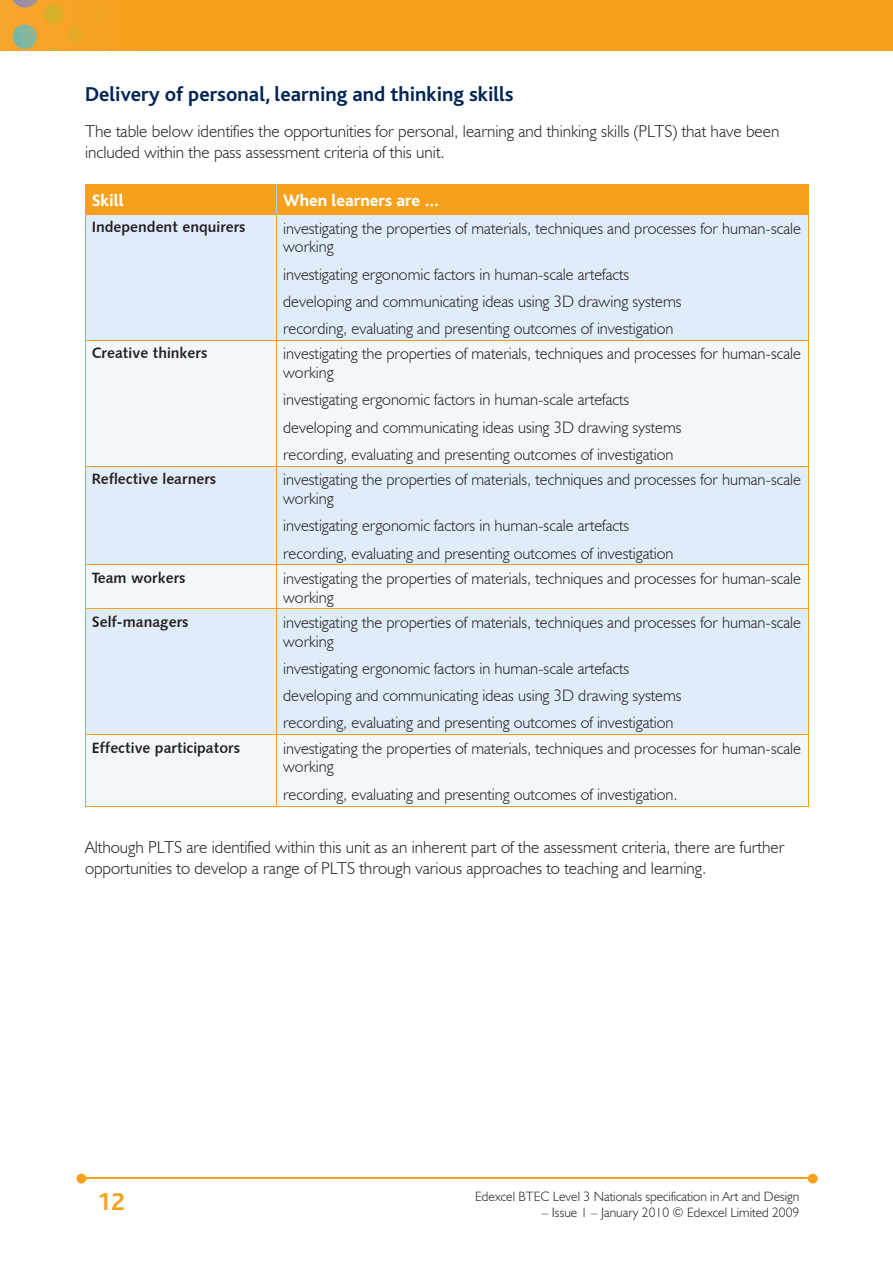
<style>
.page{position:relative;width:893px;height:1263px;background:#fff}
.page>*{position:absolute;margin:0;border:0;box-sizing:border-box;transform-origin:0 0}
.t1{font:700 25.5px "Bliss";color:#f6a01b}
.t2{font:700 21px "Bliss";color:#002556}
.t3{font:300 17.25px/21px "Humanist 521 BT";color:#231f20}
.t4{font:800 17.25px "Bliss";color:#fff}
.t5{font:300 16.5px/27.3px "Humanist 521 BT";color:#231f20}
.t6{font:15px "Humanist 531 BT Bold A";color:#231f20}
.t7{font:300 13.5px "Humanist 521 BT";color:#231f20}
</style>
<div class="page">
<img style="left:0;top:0;width:893px;height:51px">
<hr style="left:82px;top:1178px;width:728px;height:1px;background:#f6a01b">
<svg style="left:808px;top:1174px;width:10px;height:9px"></svg>
<svg style="left:77px;top:1174px;width:9px;height:9px"></svg>
<div style="left:86px;top:215px;width:722px;height:125px;background:#e0edf8"></div>
<svg style="left:86px;top:341px;width:722px;height:465px;fill:#f2f7fb"></svg>
<div style="left:85px;top:185px;width:724px;height:29px;background:#f6a01b"></div>
<hr style="left:85px;top:184px;width:192px;height:1px;background:#f6a01b">
<hr style="left:277px;top:184px;width:532px;height:1px;background:#f6a01b">
<hr style="left:85px;top:215px;width:1px;height:125px;background:#f6a01b">
<hr style="left:85px;top:214px;width:192px;height:1px;background:#f6a01b">
<hr style="left:276px;top:215px;width:1px;height:125px;background:#f6a01b">
<hr style="left:808px;top:215px;width:1px;height:125px;background:#f6a01b">
<hr style="left:277px;top:214px;width:532px;height:1px;background:#f6a01b">
<hr style="left:85px;top:341px;width:1px;height:125px;background:#f6a01b">
<hr style="left:85px;top:340px;width:192px;height:1px;background:#f6a01b">
<hr style="left:276px;top:341px;width:1px;height:125px;background:#f6a01b">
<hr style="left:808px;top:341px;width:1px;height:125px;background:#f6a01b">
<hr style="left:277px;top:340px;width:532px;height:1px;background:#f6a01b">
<hr style="left:85px;top:467px;width:1px;height:97px;background:#f6a01b">
<hr style="left:85px;top:466px;width:192px;height:1px;background:#f6a01b">
<hr style="left:276px;top:467px;width:1px;height:97px;background:#f6a01b">
<hr style="left:808px;top:467px;width:1px;height:97px;background:#f6a01b">
<hr style="left:277px;top:466px;width:532px;height:1px;background:#f6a01b">
<hr style="left:85px;top:565px;width:1px;height:43px;background:#f6a01b">
<hr style="left:85px;top:564px;width:192px;height:1px;background:#f6a01b">
<hr style="left:276px;top:565px;width:1px;height:43px;background:#f6a01b">
<hr style="left:808px;top:565px;width:1px;height:43px;background:#f6a01b">
<hr style="left:277px;top:564px;width:532px;height:1px;background:#f6a01b">
<hr style="left:85px;top:609px;width:1px;height:125px;background:#f6a01b">
<hr style="left:85px;top:608px;width:192px;height:1px;background:#f6a01b">
<hr style="left:276px;top:609px;width:1px;height:125px;background:#f6a01b">
<hr style="left:808px;top:609px;width:1px;height:125px;background:#f6a01b">
<hr style="left:277px;top:608px;width:532px;height:1px;background:#f6a01b">
<hr style="left:85px;top:806px;width:192px;height:1px;background:#f6a01b">
<hr style="left:85px;top:735px;width:1px;height:71px;background:#f6a01b">
<hr style="left:85px;top:734px;width:192px;height:1px;background:#f6a01b">
<hr style="left:277px;top:806px;width:532px;height:1px;background:#f6a01b">
<hr style="left:276px;top:735px;width:1px;height:71px;background:#f6a01b">
<hr style="left:808px;top:735px;width:1px;height:71px;background:#f6a01b">
<hr style="left:277px;top:734px;width:532px;height:1px;background:#f6a01b">
<p class="t2" style="left:85px;top:83px;width:430px">Delivery of personal, learning and thinking skills</p>
<p class="t3" style="left:85px;top:121px;width:696px">The table below identifies the opportunities for personal, learning and thinking skills (PLTS) that have been included within the pass assessment criteria of this unit.</p>
<p class="t4" style="left:92px;top:192px;width:33px">Skill</p>
<p class="t4" style="left:283px;top:192px;width:158px">When learners are …</p>
<p class="t6" style="left:92px;top:218px;width:155px">Independent enquirers</p>
<p class="t5" style="left:283px;top:218px;width:519px;line-height:18.8px">investigating the properties of materials, techniques and processes for human-scale working</p>
<p class="t5" style="left:283px;top:260px;width:400px">investigating ergonomic factors in human-scale artefacts developing and communicating ideas using 3D drawing systems recording, evaluating and presenting outcomes of investigation</p>
<p class="t6" style="left:92px;top:344px;width:117px">Creative thinkers</p>
<p class="t5" style="left:283px;top:344px;width:519px;line-height:18.8px">investigating the properties of materials, techniques and processes for human-scale working</p>
<p class="t5" style="left:283px;top:386px;width:400px">investigating ergonomic factors in human-scale artefacts developing and communicating ideas using 3D drawing systems recording, evaluating and presenting outcomes of investigation</p>
<p class="t6" style="left:92px;top:470px;width:126px">Reflective learners</p>
<p class="t5" style="left:283px;top:470px;width:519px;line-height:18.8px">investigating the properties of materials, techniques and processes for human-scale working</p>
<p class="t5" style="left:283px;top:512px;width:392px">investigating ergonomic factors in human-scale artefacts recording, evaluating and presenting outcomes of investigation</p>
<p class="t6" style="left:92px;top:568px;width:95px">Team workers</p>
<p class="t5" style="left:283px;top:568px;width:519px;line-height:18.8px">investigating the properties of materials, techniques and processes for human-scale working</p>
<p class="t6" style="left:92px;top:612px;width:98px">Self-managers</p>
<p class="t5" style="left:283px;top:612px;width:519px;line-height:18.8px">investigating the properties of materials, techniques and processes for human-scale working</p>
<p class="t5" style="left:283px;top:654px;width:400px">investigating ergonomic factors in human-scale artefacts developing and communicating ideas using 3D drawing systems recording, evaluating and presenting outcomes of investigation</p>
<p class="t6" style="left:92px;top:738px;width:150px">Effective participators</p>
<p class="t5" style="left:283px;top:738px;width:519px;line-height:18.8px">investigating the properties of materials, techniques and processes for human-scale working</p>
<p class="t5" style="left:283px;top:780px;width:396px">recording, evaluating and presenting outcomes of investigation.</p>
<p class="t3" style="left:85px;top:836px;width:701px">Although PLTS are identified within this unit as an inherent part of the assessment criteria, there are further opportunities to develop a range of PLTS through various approaches to teaching and learning.</p>
<h1 class="t1" style="left:97px;top:1189px;width:29px">12</h1>
<p class="t7" style="left:475px;top:1188px;width:326px">Edexcel BTEC Level 3 Nationals specification in Art and Design</p>
<p class="t7" style="left:542px;top:1204px;width:259px">– Issue 1 – January 2010 © Edexcel Limited 2009</p>
</div>
